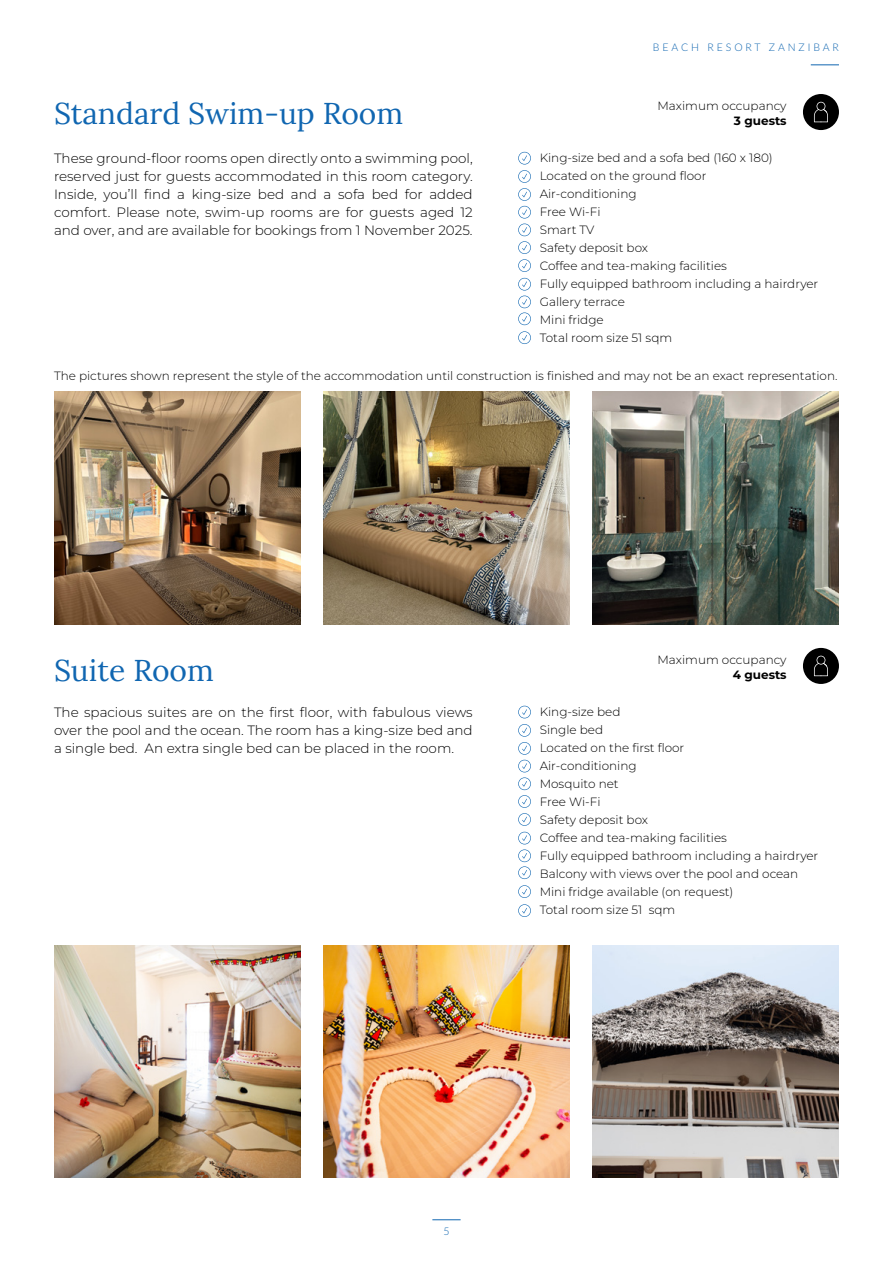
<style>
.page{position:relative;width:893px;height:1263px;background:#fff}
.page>*{position:absolute;margin:0;border:0;box-sizing:border-box;transform-origin:0 0}
.t1{font:30px "Lora";color:#1066b1}
.t2{font:300 13.5px/18px "Montserrat";color:#000;text-align:justify}
.t3{font:300 12px/18px "Montserrat";color:#000}
.t4{font:700 12px "Montserrat";color:#000}
.t5{font:300 10.5px "Lato";letter-spacing:.275em;color:#1066b1}
</style>
<div class="page">
<svg style="left:811px;top:64px;width:28px;height:1px"></svg>
<svg style="left:432px;top:1219px;width:29px;height:1px"></svg>
<img style="left:592px;top:392px;width:247px;height:232px">
<img style="left:323px;top:392px;width:247px;height:232px">
<img style="left:54px;top:392px;width:247px;height:232px">
<svg style="left:518px;top:331px;width:13px;height:13px"></svg>
<svg style="left:518px;top:152px;width:13px;height:120px"></svg>
<svg style="left:518px;top:278px;width:13px;height:47px"></svg>
<div style="left:803px;top:94px;width:36px;height:36px;background:#000;border-radius:50%"></div>
<svg style="left:814px;top:102px;width:14px;height:20px"></svg>
<img style="left:592px;top:946px;width:247px;height:232px">
<img style="left:323px;top:946px;width:247px;height:232px">
<img style="left:54px;top:946px;width:247px;height:232px">
<svg style="left:518px;top:706px;width:13px;height:12px"></svg>
<svg style="left:518px;top:885px;width:13px;height:13px"></svg>
<svg style="left:518px;top:724px;width:13px;height:102px"></svg>
<svg style="left:518px;top:832px;width:13px;height:47px"></svg>
<svg style="left:518px;top:904px;width:13px;height:13px"></svg>
<div style="left:803px;top:648px;width:36px;height:36px;background:#000;border-radius:50%"></div>
<svg style="left:814px;top:656px;width:14px;height:20px"></svg>
<p class="t5" style="left:653px;top:40px;width:188px">BEACH RESORT ZANZIBAR</p>
<h1 class="t1" style="left:54px;top:91px;width:351px">Standard Swim-up Room</h1>
<p class="t3" style="left:657px;top:97px;width:131px">Maximum occupancy</p>
<p class="t4" style="left:734px;top:113px;width:54px">3 guests</p>
<p class="t2" style="left:54px;top:149px;width:420px">These ground-floor rooms open directly onto a swimming pool, reserved just for guests accommodated in this room category.<br>Inside, you’ll find a king-size bed and a sofa bed for added comfort. Please note, swim-up rooms are for guests aged 12 and over, and are available for bookings from 1 November 2025.</p>
<p class="t3" style="left:540px;top:148px;width:280px">King-size bed and a sofa bed (160 x 180)<br>Located on the ground floor<br>Air-conditioning<br>Free Wi-Fi<br>Smart TV<br>Safety deposit box<br>Coffee and tea-making facilities<br>Fully equipped bathroom including a hairdryer<br>Gallery terrace<br>Mini fridge<br>Total room size 51 sqm</p>
<p class="t3" style="left:54px;top:367px;width:785px">The pictures shown represent the style of the accommodation until construction is finished and may not be an exact representation.</p>
<h1 class="t1" style="left:54px;top:648px;width:161px">Suite Room</h1>
<p class="t3" style="left:657px;top:651px;width:131px">Maximum occupancy</p>
<p class="t4" style="left:733px;top:667px;width:55px">4 guests</p>
<p class="t2" style="left:54px;top:703px;width:420px">The spacious suites are on the first floor, with fabulous views over the pool and the ocean. The room has a king-size bed and a single bed. An extra single bed can be placed in the room.</p>
<p class="t3" style="left:540px;top:702px;width:280px">King-size bed<br>Single bed<br>Located on the first floor<br>Air-conditioning<br>Mosquito net<br>Free Wi-Fi<br>Safety deposit box<br>Coffee and tea-making facilities<br>Fully equipped bathroom including a hairdryer<br>Balcony with views over the pool and ocean<br>Mini fridge available (on request)<br>Total room size 51 sqm</p>
<p class="t5" style="left:443px;top:1224px;width:8px">5</p>
</div>
